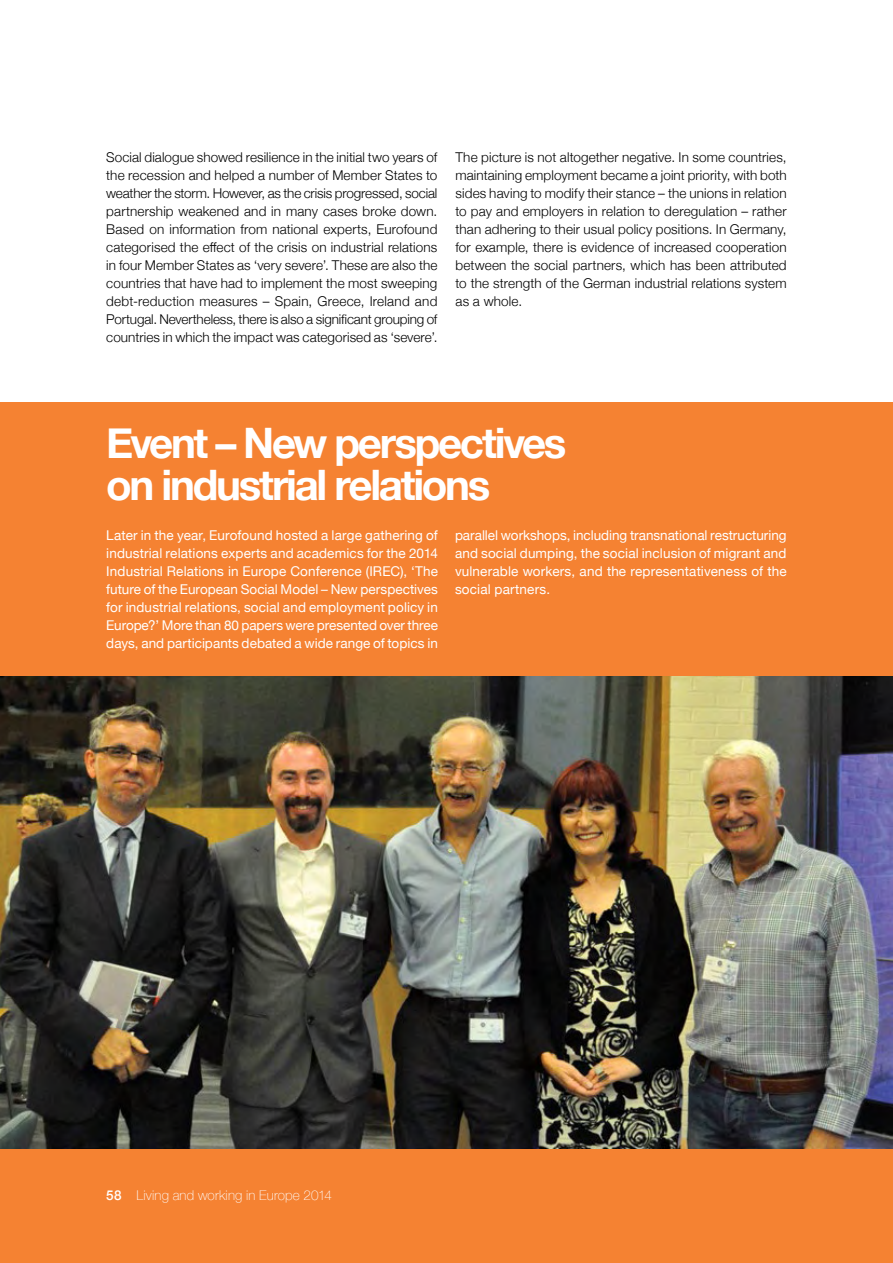
<style>
.page{position:relative;width:893px;height:1263px;background:#fff}
.page>*{position:absolute;margin:0;border:0;box-sizing:border-box;transform-origin:0 0}
.t1{font:700 42px/42px "Helvetica Neue";letter-spacing:-.055em;color:#fff}
.Body_text{font:300 13.5px/18px "Helvetica Neue";letter-spacing:.005em;color:#000;text-align:justify}
.Body_Copy_White{font:13.5px/18px "Helvetica Neue";letter-spacing:.005em;color:#fff;text-align:justify}
.t2{font:100 13.5px "Helvetica Neue";letter-spacing:.01em;color:#fff}
.s1{font-weight:500}
</style>
<div class="page">
<div style="left:0;top:1148px;width:893px;height:115px;background:#f58232"></div>
<div style="left:0;top:402px;width:893px;height:291px;background:#f58232"></div>
<img style="left:0;top:676px;width:893px;height:472px">
<p class="Body_text" style="left:106px;top:147px;width:333px">Social dialogue showed resilience in the initial two years of the recession and helped a number of Member States to weather the storm. However, as the crisis progressed, social partnership weakened and in many cases broke down.<br>Based on information from national experts, Eurofound categorised the effect of the crisis on industrial relations in four Member States as ‘very severe’. These are also the countries that have had to implement the most sweeping debt-reduction measures – Spain, Greece, Ireland and Portugal. Nevertheless, there is also a significant grouping of countries in which the impact was categorised as ‘severe’.</p>
<p class="Body_text" style="left:455px;top:147px;width:333px">The picture is not altogether negative. In some countries, maintaining employment became a joint priority, with both sides having to modify their stance – the unions in relation to pay and employers in relation to deregulation – rather than adhering to their usual policy positions. In Germany, for example, there is evidence of increased cooperation between the social partners, which has been attributed to the strength of the German industrial relations system as a whole.</p>
<h2 class="t1" style="left:106px;top:423px;width:462px">Event – New perspectives on industrial relations</h2>
<p class="Body_Copy_White" style="left:106px;top:527px;width:333px">Later in the year, Eurofound hosted a large gathering of industrial relations experts and academics for the 2014<br>Industrial Relations in Europe Conference (IREC), ‘The future of the European Social Model – New perspectives for industrial relations, social and employment policy in Europe?’ More than 80 papers were presented over three days, and participants debated a wide range of topics in</p>
<p class="Body_Copy_White" style="left:455px;top:527px;width:333px">parallel workshops, including transnational restructuring and social dumping, the social inclusion of migrant and vulnerable workers, and the representativeness of the social partners.</p>
<p class="t2" style="left:106px;top:1185px;width:227px"><span class="s1">58</span> Living and working in Europe 2014</p>
</div>
